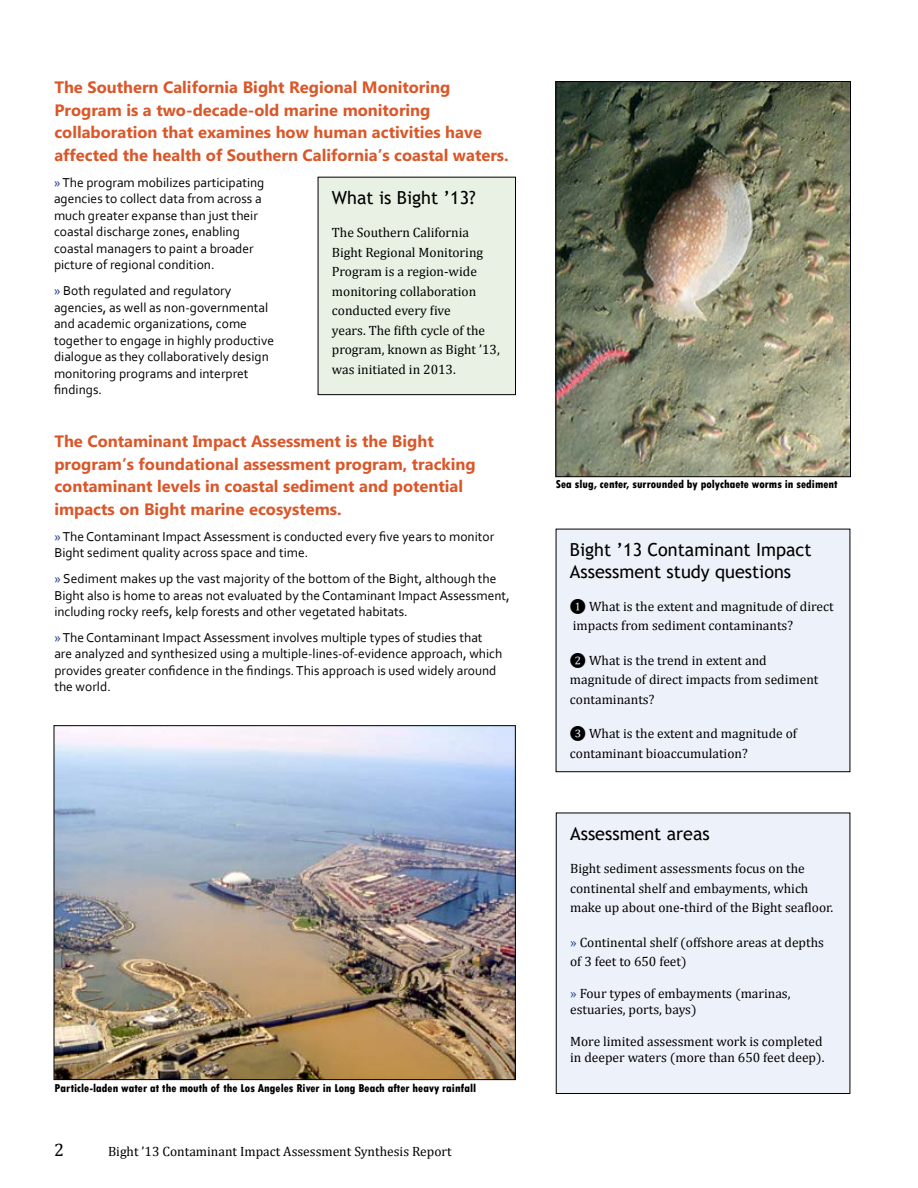
<style>
.page{position:relative;width:918px;height:1188px;background:#fff}
.page>*{position:absolute;margin:0;border:0;box-sizing:border-box;transform-origin:0 0}
.t1{font:18px/21.6px "Trebuchet MS";color:#000}
.t2{font:18px "Cambria Math";color:#000}
.t3{font:700 16.5px/22.5px "Microsoft Phags Pa";color:#da5729}
.t4{font:13.5px/16.5px "Corbel";color:#000}
.t5{font:13.5px/19.5px "Cambria Math";color:#000}
.t6{font:800 condensed 12px "Tw Cen";color:#000}
.s1{color:#25408f}
</style>
<div class="page">
<div style="left:556px;top:529px;width:294px;height:243px;background:#edf1f9"></div>
<div style="left:318px;top:177px;width:197px;height:218px;background:#e8f1e3"></div>
<div style="left:318px;top:177px;width:198px;height:218px;border:1px solid #000"></div>
<div style="left:556px;top:813px;width:294px;height:281px;background:#edf1f9"></div>
<img style="left:557px;top:83px;width:292px;height:392px">
<div style="left:555px;top:81px;width:296px;height:396px;border:1px solid #000"></div>
<img style="left:56px;top:727px;width:458px;height:351px">
<p class="t3" style="left:54px;top:75px;width:456px">The Southern California Bight Regional Monitoring Program is a two-decade-old marine monitoring collaboration that examines how human activities have affected the health of Southern California’s coastal waters.</p>
<p class="t4" style="left:54px;top:174px;width:212px"><span class="s1">»</span> The program mobilizes participating agencies to collect data from across a much greater expanse than just their coastal discharge zones, enabling coastal managers to paint a broader picture of regional condition.</p>
<p class="t4" style="left:54px;top:282px;width:222px"><span class="s1">»</span> Both regulated and regulatory agencies, as well as non-governmental and academic organizations, come together to engage in highly productive dialogue as they collaboratively design monitoring programs and interpret findings.</p>
<h1 class="t1" style="left:332px;top:187px;width:145px">What is Bight ’13?</h1>
<p class="t5" style="left:332px;top:223px;width:169px">The Southern California<br>Bight Regional Monitoring<br>Program is a region-wide monitoring collaboration conducted every five<br>years. The fifth cycle of the program, known as Bight ’13, was initiated in 2013.</p>
<p class="t3" style="left:54px;top:429px;width:423px">The Contaminant Impact Assessment is the Bight program’s foundational assessment program, tracking contaminant levels in coastal sediment and potential impacts on Bight marine ecosystems.</p>
<p class="t4" style="left:54px;top:528px;width:441px"><span class="s1">»</span> The Contaminant Impact Assessment is conducted every five years to monitor<br>Bight sediment quality across space and time.</p>
<p class="t4" style="left:54px;top:570px;width:457px"><span class="s1">»</span> Sediment makes up the vast majority of the bottom of the Bight, although the<br>Bight also is home to areas not evaluated by the Contaminant Impact Assessment, including rocky reefs, kelp forests and other vegetated habitats.</p>
<p class="t4" style="left:54px;top:629px;width:450px"><span class="s1">»</span> The Contaminant Impact Assessment involves multiple types of studies that are analyzed and synthesized using a multiple-lines-of-evidence approach, which provides greater confidence in the findings. This approach is used widely around the world.</p>
<p class="t6" style="left:55px;top:1081px;width:423px">Particle-laden water at the mouth of the Los Angeles River in Long Beach after heavy rainfall</p>
<h1 class="t2" style="left:54px;top:1139px;width:11px">2</h1>
<p class="t5" style="left:108px;top:1141px;width:345px">Bight ’13 Contaminant Impact Assessment Synthesis Report</p>
<p class="t6" style="left:556px;top:477px;width:283px">Sea slug, center, surrounded by polychaete worms in sediment</p>
<h1 class="t1" style="left:570px;top:539px;width:243px">Bight ’13 Contaminant Impact<br>Assessment study questions</h1>
<p class="t5" style="left:570px;top:596px;width:265px">❶ What is the extent and magnitude of direct impacts from sediment contaminants?</p>
<p class="t5" style="left:570px;top:650px;width:250px">❷ What is the trend in extent and magnitude of direct impacts from sediment contaminants?</p>
<p class="t5" style="left:570px;top:724px;width:229px">❸ What is the extent and magnitude of contaminant bioaccumulation?</p>
<h1 class="t1" style="left:570px;top:823px;width:141px">Assessment areas</h1>
<p class="t5" style="left:570px;top:859px;width:265px">Bight sediment assessments focus on the continental shelf and embayments, which make up about one-third of the Bight seafloor.</p>
<p class="t5" style="left:570px;top:932px;width:255px"><span class="s1">»</span> Continental shelf (offshore areas at depths of 3 feet to 650 feet)</p>
<p class="t5" style="left:570px;top:985px;width:222px;line-height:16.5px"><span class="s1">»</span> Four types of embayments (marinas, estuaries, ports, bays)</p>
<p class="t5" style="left:570px;top:1033px;width:256px;line-height:16.5px">More limited assessment work is completed in deeper waters (more than 650 feet deep).</p>
</div>
